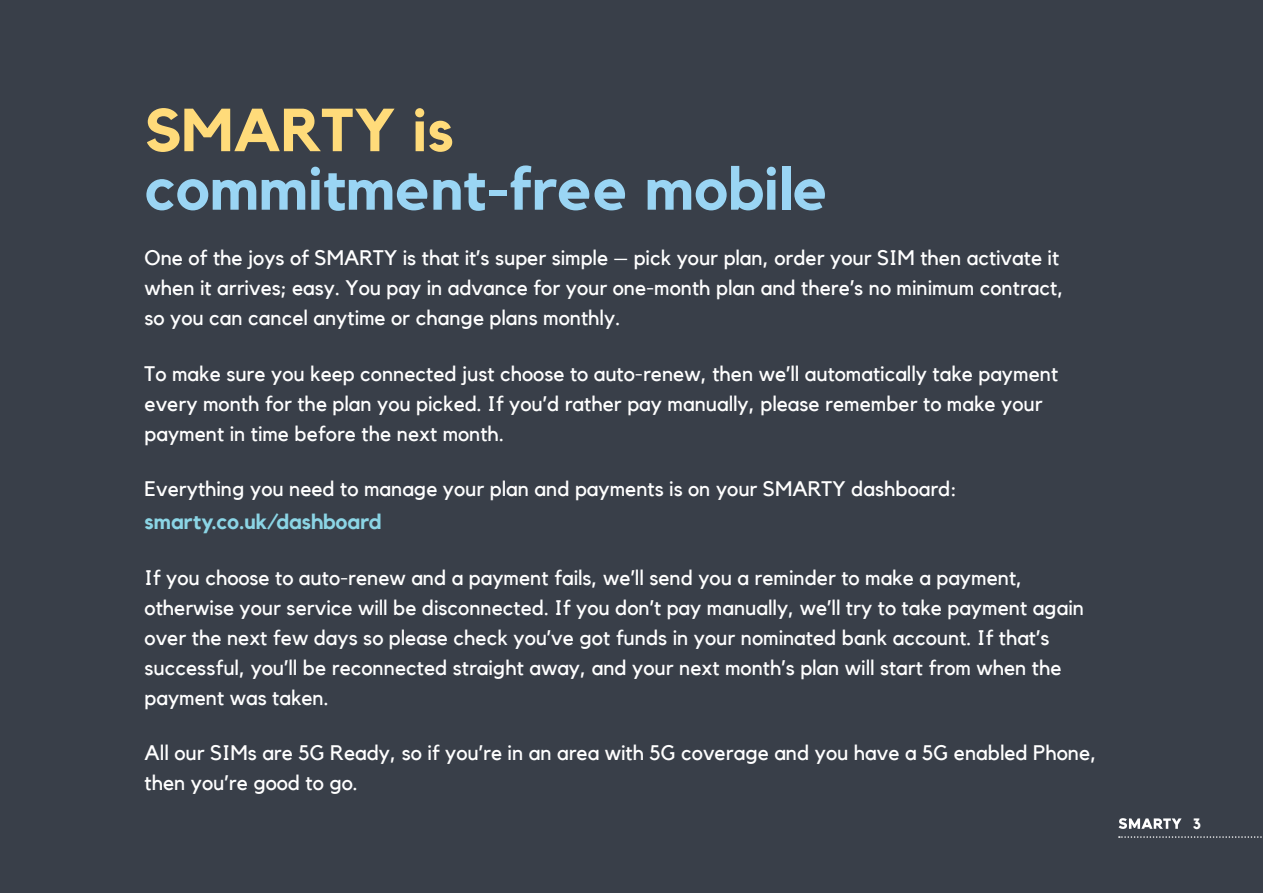
<style>
.page{position:relative;width:1263px;height:893px;background:#393f49}
.page>*{position:absolute;margin:0;border:0;box-sizing:border-box;transform-origin:0 0}
.Body_140__leading{font:700 60px/58.5px "Kollektif";color:#9ad5f4}
.Body_140__leading-2{font:21px/30px "Kollektif";color:#fff}
.Body_140__leading-3{font:700 21px "Kollektif";color:#8bd5e5}
.t1{font:700 15px "Kollektif";color:#fff}
.s1{color:#ffdb7a}
</style>
<div class="page">
<svg style="left:1118px;top:818px;width:63px;height:11px"></svg>
<svg style="left:1119px;top:836px;width:143px;height:2px"></svg>
<p class="Body_140__leading" style="left:145px;top:101px;width:685px"><span class="s1">SMARTY is </span>commitment-free mobile</p>
<p class="Body_140__leading-2" style="left:145px;top:243px;width:920px">One of the joys of SMARTY is that it’s super simple – pick your plan, order your SIM then activate it when it arrives; easy. You pay in advance for your one-month plan and there’s no minimum contract, so you can cancel anytime or change plans monthly.</p>
<p class="Body_140__leading-2" style="left:145px;top:358px;width:915px">To make sure you keep connected just choose to auto-renew, then we’ll automatically take payment every month for the plan you picked. If you’d rather pay manually, please remember to make your payment in time before the next month.</p>
<p class="Body_140__leading-2" style="left:145px;top:474px;width:814px">Everything you need to manage your plan and payments is on your SMARTY dashboard:</p>
<p class="Body_140__leading-3" style="left:145px;top:510px;width:238px">smarty.co.uk/dashboard</p>
<p class="Body_140__leading-2" style="left:145px;top:562px;width:941px">If you choose to auto-renew and a payment fails, we’ll send you a reminder to make a payment, otherwise your service will be disconnected. If you don’t pay manually, we’ll try to take payment again over the next few days so please check you’ve got funds in your nominated bank account. If that’s successful, you’ll be reconnected straight away, and your next month’s plan will start from when the payment was taken.</p>
<p class="Body_140__leading-2" style="left:145px;top:738px;width:953px">All our SIMs are 5G Ready, so if you’re in an area with 5G coverage and you have a 5G enabled Phone, then you’re good to go.</p>
<p class="t1" style="left:1193px;top:815px;width:10px">3</p>
</div>
